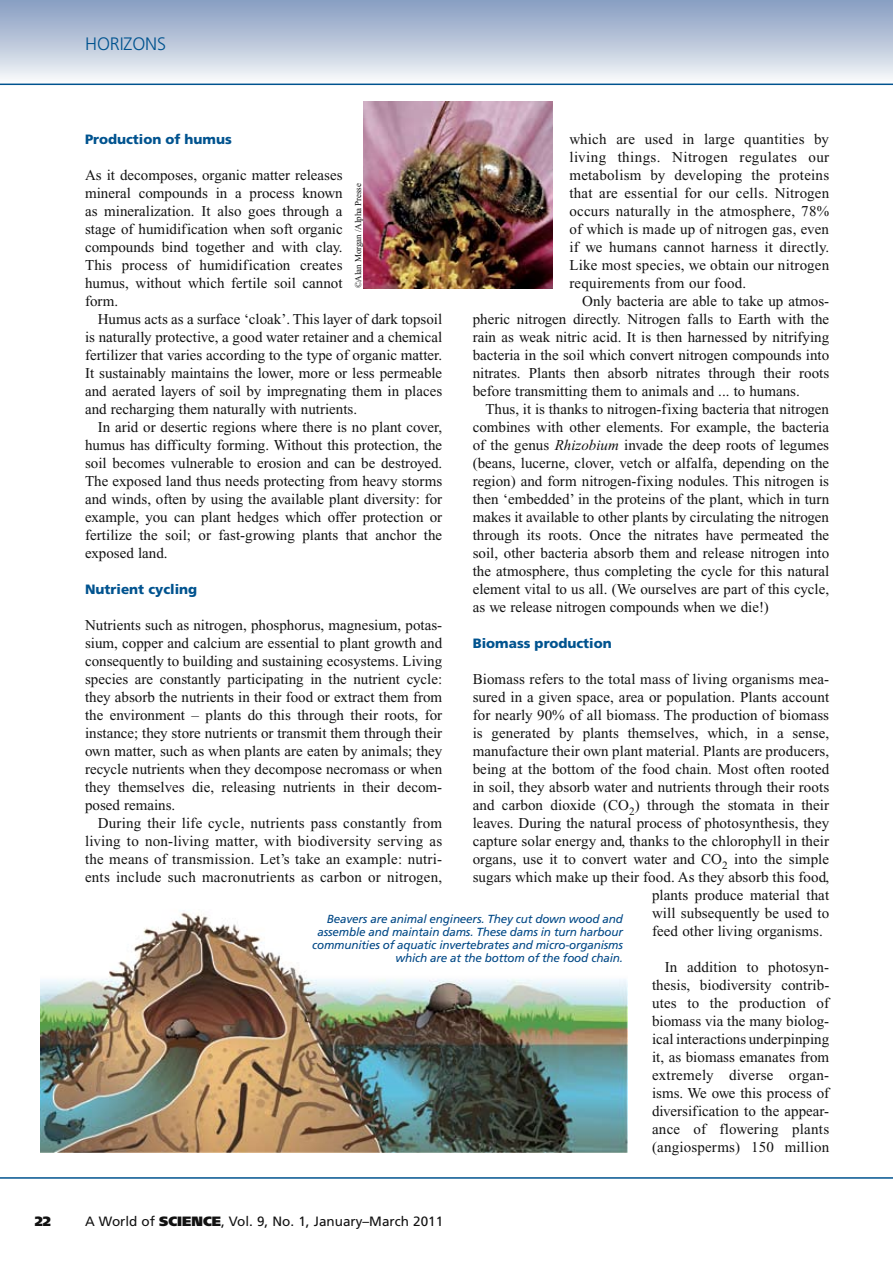
<style>
.page{position:relative;width:893px;height:1263px;background:#fff}
.page>*{position:absolute;margin:0;border:0;box-sizing:border-box;transform-origin:0 0}
.t1{font:300 18px "Frutiger";color:#00538f}
.t2{font:15px/18px "Times New Roman";letter-spacing:.005em;color:#121212;text-align:justify}
.t3{font:900 13.5px "Frutiger";color:#00538f}
.t4{font:13.5px "Frutiger";color:#121212}
.t5{font:900 13.5px "Frutiger";color:#121212}
.t6{font:italic 11.7px/12.8px "Frutiger";letter-spacing:-.015em;color:#004886;text-align:right}
.t7{font:9px "Times New Roman";letter-spacing:-.01em;color:#121212}
.s1{font-style:italic}
.s2{font-weight:900}
</style>
<div class="page">
<div style="left:0;top:0;width:893px;height:83px;background:linear-gradient(to bottom,#859bc0,#f6f8f9)"></div>
<hr style="left:0;top:1177px;width:893px;height:2px;background:#00538f">
<hr style="left:0;top:84px;width:893px;height:1px;background:#00538f">
<img style="left:40px;top:912px;width:587px;height:240px">
<img style="left:364px;top:101px;width:188px;height:187px">
<p class="t1" style="left:85px;top:34px;width:59px">HO RIZONS</p>
<p class="t2" style="left:569px;top:130px;width:261px">which are used in large quantities by living things. Nitrogen regulates our metabolism by developing the proteins that are essential for our cells. Nitrogen occurs naturally in the atmosphere, 78% of which is made up of nitrogen gas, even if we humans cannot harness it directly.<br>Like most species, we obtain our nitrogen requirements from our food.</p>
<p class="t2" style="left:473px;top:292px;width:358px;text-indent:109px">Only bacteria are able to take up atmos&shy;pheric nitrogen directly. Nitrogen falls to Earth with the rain as weak nitric acid. It is then harnessed by nitrifying bacteria in the soil which convert nitrogen compounds into nitrates. Plants then absorb nitrates through their roots before transmitting them to animals and ... to humans.</p>
<p class="t2" style="left:473px;top:400px;width:358px;text-indent:13px">Thus, it is thanks to nitrogen-fixing bacteria that nitrogen combines with other elements. For example, the bacteria of the genus <span class="s1">Rhizobium</span> invade the deep roots of legumes (beans, lucerne, clover, vetch or alfalfa, depending on the region) and form nitrogen-fixing nodules. This nitrogen is then ‘embedded’ in the proteins of the plant, which in turn makes it available to other plants by circulating the nitrogen through its roots. Once the nitrates have permeated the soil, other bacteria absorb them and release nitrogen into the atmosphere, thus completing the cycle for this natural element vital to us all. (We ourselves are part of this cycle, as we release nitrogen compounds when we die!)</p>
<p class="t3" style="left:473px;top:635px;width:140px">Biomass production</p>
<p class="t2" style="left:473px;top:670px;width:358px">Biomass refers to the total mass of living organisms mea-</p>
<p class="t2" style="left:473px;top:688px;width:358px">sured in a given space, area or population. Plants account</p>
<p class="t2" style="left:473px;top:706px;width:358px">for nearly 90% of all biomass. The production of biomass</p>
<p class="t2" style="left:473px;top:724px;width:358px">is generated by plants themselves, which, in a sense,</p>
<p class="t2" style="left:473px;top:742px;width:358px">manufacture their own plant material. Plants are producers,</p>
<p class="t2" style="left:473px;top:760px;width:358px">being at the bottom of the food chain. Most often rooted</p>
<p class="t2" style="left:473px;top:778px;width:358px">in soil, they absorb water and nutrients through their roots</p>
<p class="t2" style="left:473px;top:796px;width:358px">and carbon dioxide (CO<sub>2</sub>) through the stomata in their</p>
<p class="t2" style="left:473px;top:814px;width:358px">leaves. During the natural process of photosynthesis, they</p>
<p class="t2" style="left:473px;top:832px;width:358px">capture solar energy and, thanks to the chlorophyll in their</p>
<p class="t2" style="left:473px;top:850px;width:358px">organs, use it to convert water and CO<sub>2</sub> into the simple</p>
<p class="t2" style="left:473px;top:868px;width:358px">sugars which make up their food. As they absorb this food,</p>
<p class="t2" style="left:652px;top:886px;width:179px">plants produce material that</p>
<p class="t2" style="left:652px;top:904px;width:179px">will subsequently be used to</p>
<p class="t2" style="left:652px;top:922px;width:172px">feed other living organisms.</p>
<p class="t2" style="left:652px;top:958px;width:179px;text-indent:13px">In addition to photosyn&shy;thesis, biodiversity contrib&shy;utes to the production of biomass via the many biolog&shy;ical interactions underpinping it, as biomass emanates from extremely diverse organ&shy;isms. We owe this process of diversification to the appear&shy;ance of flowering plants (angiosperms) 150 million</p>
<p class="t3" style="left:85px;top:131px;width:148px">Production of humus</p>
<p class="t2" style="left:85px;top:166px;width:259px">As it decomposes, organic matter releases mineral compounds in a process known as mineralization. It also goes through a stage of humidification when soft organic compounds bind together and with clay.<br>This process of humidification creates humus, without which fertile soil cannot form.</p>
<p class="t2" style="left:85px;top:310px;width:359px;text-indent:13px">Humus acts as a surface ‘cloak’. This layer of dark topsoil is naturally protective, a good water retainer and a chemical fertilizer that varies according to the type of organic matter.<br>It sustainably maintains the lower, more or less permeable and aerated layers of soil by impregnating them in places and recharging them naturally with nutrients.</p>
<p class="t2" style="left:85px;top:418px;width:359px;text-indent:13px">In arid or desertic regions where there is no plant cover, humus has difficulty forming. Without this protection, the soil becomes vulnerable to erosion and can be destroyed.<br>The exposed land thus needs protecting from heavy storms and winds, often by using the available plant diversity: for example, you can plant hedges which offer protection or fertilize the soil; or fast-growing plants that anchor the exposed land.</p>
<p class="t3" style="left:85px;top:581px;width:114px">Nutrient cycling</p>
<p class="t2" style="left:85px;top:616px;width:359px">Nutrients such as nitrogen, phosphorus, magnesium, potas&shy;sium, copper and calcium are essential to plant growth and consequently to building and sustaining ecosystems. Living species are constantly participating in the nutrient cycle: they absorb the nutrients in their food or extract them from the environment – plants do this through their roots, for instance; they store nutrients or transmit them through their own matter, such as when plants are eaten by animals; they recycle nutrients when they decompose necromass or when they themselves die, releasing nutrients in their decom&shy;posed remains.</p>
<p class="t2" style="left:85px;top:814px;width:359px;text-indent:13px">During their life cycle, nutrients pass constantly from living to non-living matter, with biodiversity serving as the means of transmission. Let’s take an example: nutri&shy;ents include such macronutrients as carbon or nitrogen,</p>
<p class="t7" style="left:353px;top:288px;width:107px;rotate:-90deg">©Alan Morgan /Alpha Presse</p>
<p class="t6" style="left:312px;top:913px;width:312px">Beavers are animal engineers. They cut down wood and assemble and maintain dams. These dams in turn harbour communities of aquatic invertebrates and micro-organisms which are at the bottom of the food chain.</p>
<p class="t5" style="left:35px;top:1212px;width:17px">22</p>
<p class="t4" style="left:85px;top:1213px;width:360px">A World of <span class="s2">SCIENCE</span>, Vol. 9, No. 1, January–March 2011</p>
</div>
